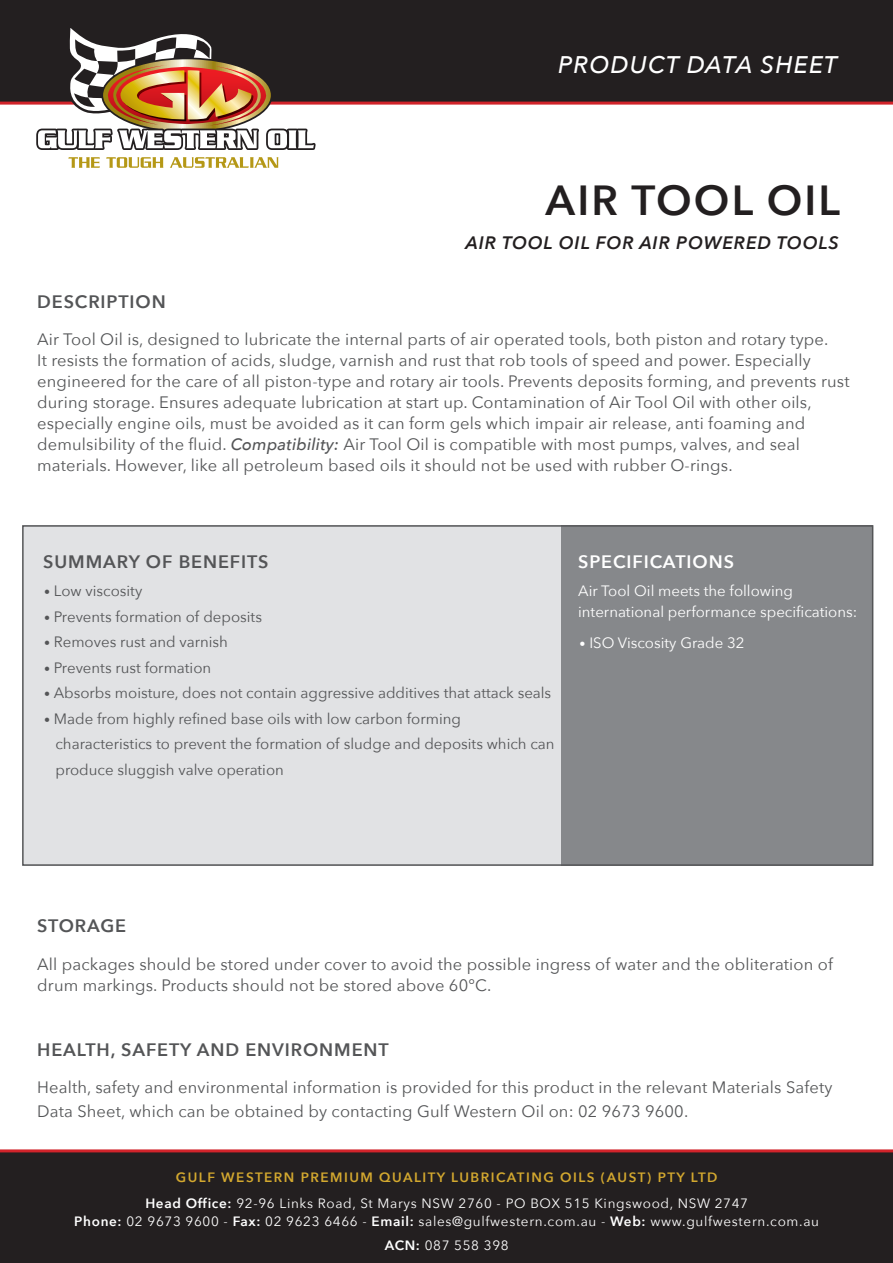
<style>
.page{position:relative;width:893px;height:1263px;background:#fff}
.page>*{position:absolute;margin:0;border:0;box-sizing:border-box;transform-origin:0 0}
.t1{font:600 42px "Avenir Next";letter-spacing:.05em;color:#231f20}
.t2{font:italic 500 24px "Avenir Next";letter-spacing:.05em;color:#fff}
.t3{font:600 18px "Avenir Next";letter-spacing:.05em;color:#545557}
.t4{font:italic 600 18px "Avenir Next";letter-spacing:.05em;color:#231f20}
.t5{font:600 18px "Avenir Next";letter-spacing:.05em;color:#fff}
.t6{font:16.5px/21px "Avenir Next";letter-spacing:.01em;color:#545557}
.t7{font:15px/25.5px "Avenir Next";color:#545557}
.t8{font:15px/21px "Avenir Next";color:#fff}
.t9{font:13.5px/24px "Avenir Next";letter-spacing:.05em;color:#fff;text-align:center}
.t10{font:600 13.5px "Avenir Next";letter-spacing:.11em;color:#d3a82f}
.s1{font-weight:500;font-style:italic}
.s2{font-size:12px}
.s3{font-weight:600}
</style>
<div class="page">
<div style="left:23px;top:525px;width:539px;height:340px;background:#e1e2e4"></div>
<div style="left:561px;top:525px;width:312px;height:340px;background:#86888b"></div>
<div style="left:0;top:1150px;width:893px;height:113px;background:#231f20"></div>
<div style="left:0;top:0;width:893px;height:103px;background:#231f20"></div>
<hr style="left:0;top:1149px;width:893px;height:3px;background:#d1232a">
<hr style="left:0;top:102px;width:893px;height:3px;background:#d1232a">
<svg style="left:36px;top:28px;width:280px;height:140px"></svg>
<div style="left:22px;top:525px;width:851px;height:341px;border:2px solid #545557"></div>
<p class="t2" style="left:558px;top:44px;width:281px">PRODUCT DATA SHEET</p>
<p class="t1" style="left:546px;top:165px;width:296px">AIR TOOL OIL</p>
<p class="t4" style="left:466px;top:227px;width:375px">AIR TOOL OIL FOR AIR POWERED TOOLS</p>
<p class="t3" style="left:37px;top:286px;width:130px">DESCRIPTION</p>
<p class="t6" style="left:37px;top:328px;width:793px">Air Tool Oil is, designed to lubricate the internal parts of air operated tools, both piston and rotary type.</p>
<p class="t6" style="left:37px;top:349px;width:814px">It resists the formation of acids, sludge, varnish and rust that rob tools of speed and power. Especially engineered for the care of all piston-type and rotary air tools. Prevents deposits forming, and prevents rust during storage. Ensures adequate lubrication at start up. Contamination of Air Tool Oil with other oils, especially engine oils, must be avoided as it can form gels which impair air release, anti foaming and demulsibility of the fluid. <span class="s1">Compatibility:</span> Air Tool Oil is compatible with most pumps, valves, and seal materials. However, like all petroleum based oils it should not be used with rubber O-rings.</p>
<p class="t3" style="left:43px;top:546px;width:227px">SUMMARY OF BENEFITS</p>
<p class="t5" style="left:578px;top:546px;width:157px">SPECIFICATIONS</p>
<p class="t8" style="left:578px;top:580px;width:281px">Air Tool Oil meets the following international performance specifications:</p>
<p class="t7" style="left:44px;top:578px;width:100px"><span class="s2">•</span> Low viscosity</p>
<p class="t7" style="left:44px;top:603px;width:219px"><span class="s2">•</span> Prevents formation of deposits</p>
<p class="t7" style="left:44px;top:629px;width:185px"><span class="s2">•</span> Removes rust and varnish</p>
<p class="t7" style="left:44px;top:654px;width:168px"><span class="s2">•</span> Prevents rust formation</p>
<p class="t7" style="left:44px;top:680px;width:509px"><span class="s2">•</span> Absorbs moisture, does not contain aggressive additives that attack seals</p>
<p class="t7" style="left:55px;top:705px;width:501px;text-indent:-11px"><span class="s2">•</span> Made from highly refined base oils with low carbon forming characteristics to prevent the formation of sludge and deposits which can</p>
<p class="t7" style="left:55px;top:756px;width:230px">produce sluggish valve operation</p>
<p class="t8" style="left:580px;top:631px;width:166px"><span class="s2">•</span> ISO Viscosity Grade 32</p>
<p class="t3" style="left:37px;top:910px;width:91px">STORAGE</p>
<p class="t6" style="left:37px;top:952px;width:797px">All packages should be stored under cover to avoid the possible ingress of water and the obliteration of drum markings. Products should not be stored above 60°C.</p>
<p class="t3" style="left:37px;top:1034px;width:353px">HEALTH, SAFETY AND ENVIRONMENT</p>
<p class="t6" style="left:37px;top:1074px;width:797px;line-height:24px">Health, safety and environmental information is provided for this product in the relevant Materials Safety<br>Data Sheet, which can be obtained by contacting Gulf Western Oil on: 02 9673 9600.</p>
<p class="t10" style="left:176px;top:1166px;width:543px">GULF WESTERN PREMIUM QUALITY LUBRICATING OILS (AUST) PTY LTD</p>
<p class="t9" style="left:145px;top:1190px;width:604px"><span class="s3">Head Office:</span> 92-96 Links Road, St Marys NSW 2760 - PO BOX 515 Kingswood, NSW 2747</p>
<p class="t9" style="left:74px;top:1208px;width:746px"><span class="s3">Phone:</span> 02 9673 9600 - <span class="s3">Fax:</span> 02 9623 6466 - <span class="s3">Email:</span> sales@gulfwestern.com.au - <span class="s3">Web:</span> www.gulfwestern.com.au<br><span class="s3">ACN:</span> 087 558 398</p>
</div>
